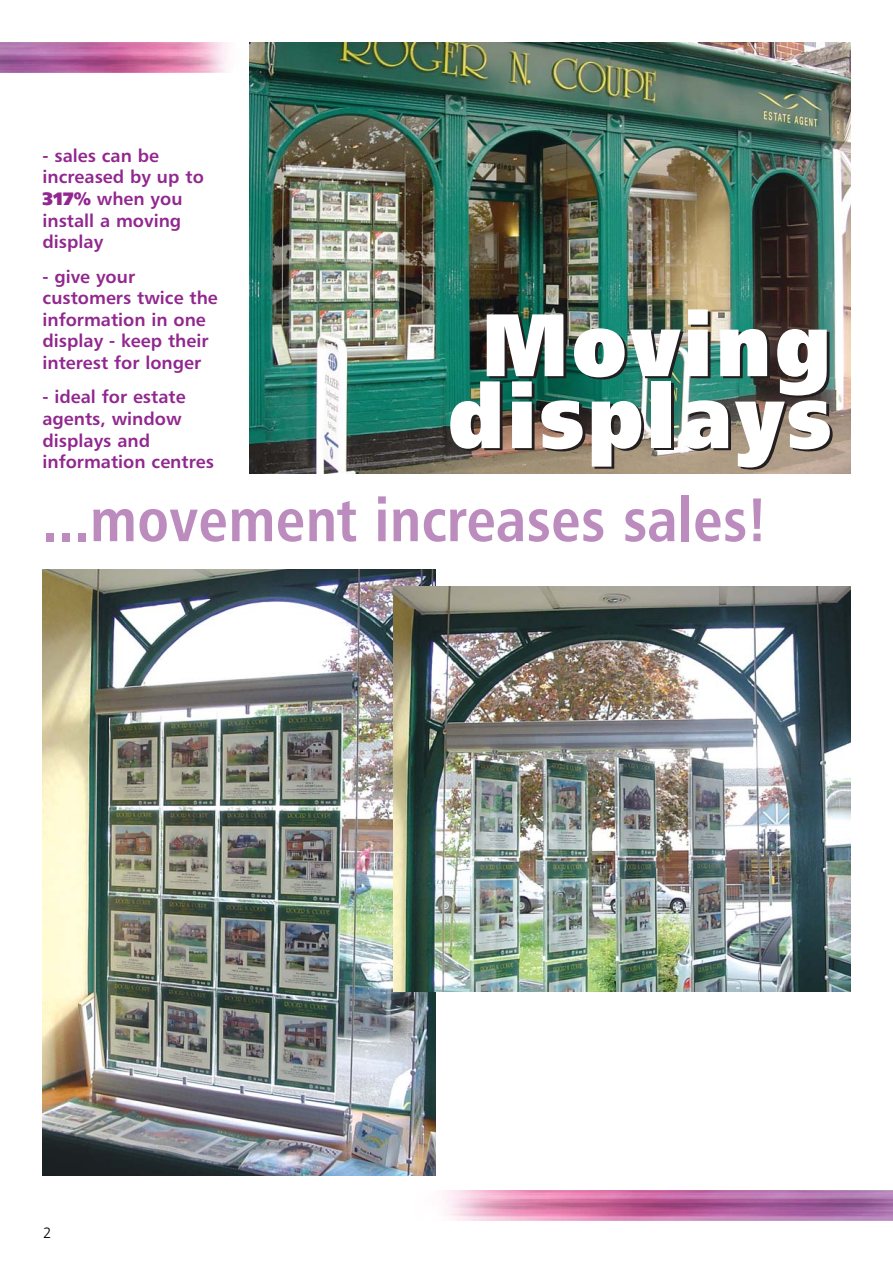
<style>
.page{position:relative;width:893px;height:1263px;background:#fff}
.page>*{position:absolute;margin:0;border:0;box-sizing:border-box;transform-origin:0 0}
.t1{font:88.95px/72px "Humanist 777 BT Extra Black B";letter-spacing:.045em;color:#fff;text-align:center;scale:.9 1}
.t2{font:61.5px "Humanist 777 BT Bold Condensed B";color:#bc8cbf}
.t3{font:18px/21.6px "Humanist 777 BT Bold B";color:#91278f}
.t4{font:15px "Humanist 777 BT Light B";color:#000}
.s1{font-family:"Humanist 777 BT Extra Black B"}
</style>
<div class="page">
<img style="left:0;top:43px;width:250px;height:29px">
<img style="left:43px;top:569px;width:393px;height:606px">
<img style="left:394px;top:586px;width:456px;height:406px">
<img style="left:250px;top:43px;width:600px;height:431px">
<img style="left:444px;top:1191px;width:449px;height:29px">
<p class="t3" style="left:43px;top:146px;width:163px">- sales can be increased by up to<br><span class="s1">317%</span> when you install a moving display</p>
<p class="t3" style="left:43px;top:266px;width:177px">- give your customers twice the information in one display - keep their interest for longer</p>
<p class="t3" style="left:43px;top:387px;width:173px">- ideal for estate agents, window displays and information centres</p>
<p class="t2" style="left:43px;top:493px;width:725px">...movement increases sales!</p>
<p class="t1" style="left:448px;top:313px;width:427px">Moving displays</p>
<p class="t4" style="left:43px;top:1223px;width:10px">2</p>
</div>
